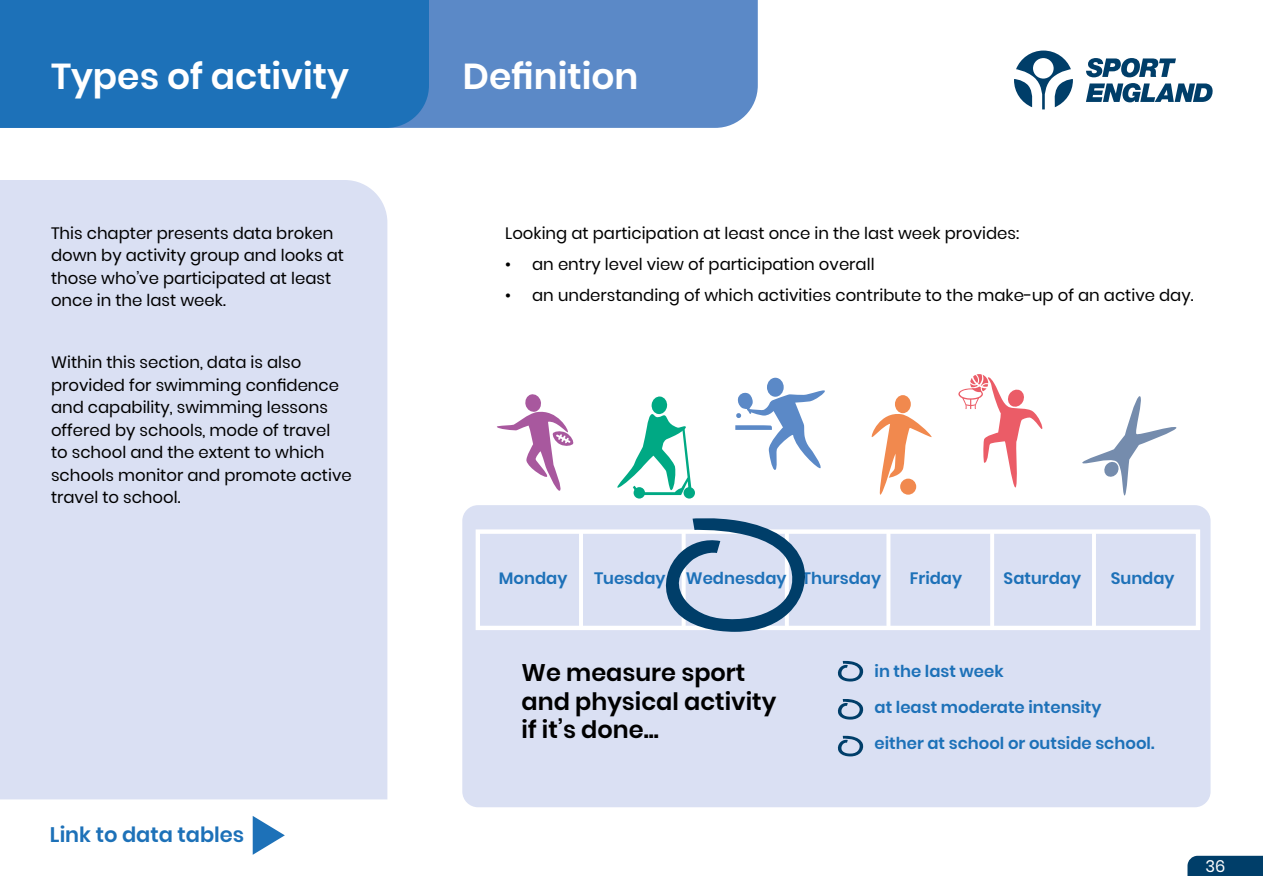
<style>
.page{position:relative;width:1263px;height:893px;background:#fff}
.page>*{position:absolute;margin:0;border:0;box-sizing:border-box;transform-origin:0 0}
.Heading{font:600 36px "Poppins";color:#fff}
.t1{font:600 24px/28.8px "Poppins";color:#000}
.t2{font:600 21px "Poppins";color:#1d71b8}
.Bulleted_List_1{font:16.5px/22.5px "Poppins";color:#000}
.t3{font:600 16.5px/36px "Poppins";color:#1d71b8}
.t4{font:16.5px "Poppins";color:#fff}
</style>
<div class="page">
<div style="left:1187px;top:856px;width:76px;height:20px;background:#003e69"></div>
<div style="left:0;top:180px;width:387px;height:619px;background:#dae0f3"></div>
<div style="left:429px;top:0;width:329px;height:128px;background:#5b89c7"></div>
<svg style="left:1086px;top:58px;width:90px;height:19px"></svg>
<svg style="left:1086px;top:83px;width:127px;height:19px"></svg>
<svg style="left:1014px;top:51px;width:59px;height:58px"></svg>
<svg style="left:253px;top:816px;width:32px;height:39px"></svg>
<div style="left:0;top:0;width:429px;height:128px;background:#1d71b8"></div>
<div style="left:462px;top:505px;width:748px;height:302px;background:#dae0f3;border-radius:16px"></div>
<hr style="left:579px;top:532px;width:4px;height:95px;background:#fff">
<svg style="left:886px;top:534px;width:4px;height:91px"></svg>
<hr style="left:990px;top:532px;width:4px;height:95px;background:#fff">
<hr style="left:1092px;top:532px;width:4px;height:95px;background:#fff">
<div style="left:476px;top:529px;width:724px;height:101px;border:4px solid #fff"></div>
<svg style="left:662px;top:518px;width:146px;height:114px"></svg>
<svg style="left:837px;top:661px;width:27px;height:20px"></svg>
<svg style="left:837px;top:699px;width:27px;height:21px"></svg>
<svg style="left:837px;top:735px;width:27px;height:21px"></svg>
<div style="left:895px;top:395px;width:16px;height:18px;background:#f1894e;border-radius:50%"></div>
<svg style="left:871px;top:411px;width:61px;height:84px"></svg>
<div style="left:900px;top:479px;width:16px;height:16px;background:#f1894e;border-radius:50%"></div>
<svg style="left:497px;top:394px;width:77px;height:97px"></svg>
<svg style="left:958px;top:374px;width:85px;height:114px"></svg>
<svg style="left:735px;top:390px;width:90px;height:80px"></svg>
<div style="left:767px;top:378px;width:17px;height:19px;background:#5b89c7;border-radius:50%"></div>
<svg style="left:683px;top:487px;width:12px;height:12px"></svg>
<svg style="left:634px;top:487px;width:11px;height:12px"></svg>
<svg style="left:617px;top:396px;width:74px;height:99px"></svg>
<svg style="left:1082px;top:396px;width:95px;height:100px"></svg>
<h1 class="Heading" style="left:51px;top:55px;width:300px">Types of activity</h1>
<p class="Bulleted_List_1" style="left:51px;top:222px;width:294px">This chapter presents data broken down by activity group and looks at those who’ve participated at least once in the last week.</p>
<p class="Bulleted_List_1" style="left:51px;top:351px;width:302px">Within this section, data is also provided for swimming confidence and capability, swimming lessons offered by schools, mode of travel<br>to school and the extent to which schools monitor and promote active travel to school.</p>
<p class="t2" style="left:50px;top:822px;width:196px">Link to data tables</p>
<h1 class="Heading" style="left:463px;top:55px;width:177px">Definition</h1>
<p class="Bulleted_List_1" style="left:505px;top:222px;width:515px">Looking at participation at least once in the last week provides:</p>
<p class="Bulleted_List_1" style="left:505px;top:253px;width:371px">• an entry level view of participation overall</p>
<p class="Bulleted_List_1" style="left:505px;top:284px;width:690px">• an understanding of which activities contribute to the make-up of an active day.</p>
<p class="t3" style="left:499px;top:561px;width:70px">Monday</p>
<p class="t3" style="left:594px;top:561px;width:289px">Tuesday Wednesday Thursday</p>
<p class="t3" style="left:910px;top:561px;width:54px">Friday</p>
<p class="t3" style="left:1003px;top:561px;width:79px">Saturday</p>
<p class="t3" style="left:1111px;top:561px;width:65px">Sunday</p>
<p class="t1" style="left:522px;top:658px;width:256px">We measure sport and physical activity if it’s done...</p>
<p class="t3" style="left:874px;top:653px;width:281px">in the last week<br>at least moderate intensity either at school or outside school.</p>
<p class="t4" style="left:1205px;top:857px;width:21px">36</p>
</div>
